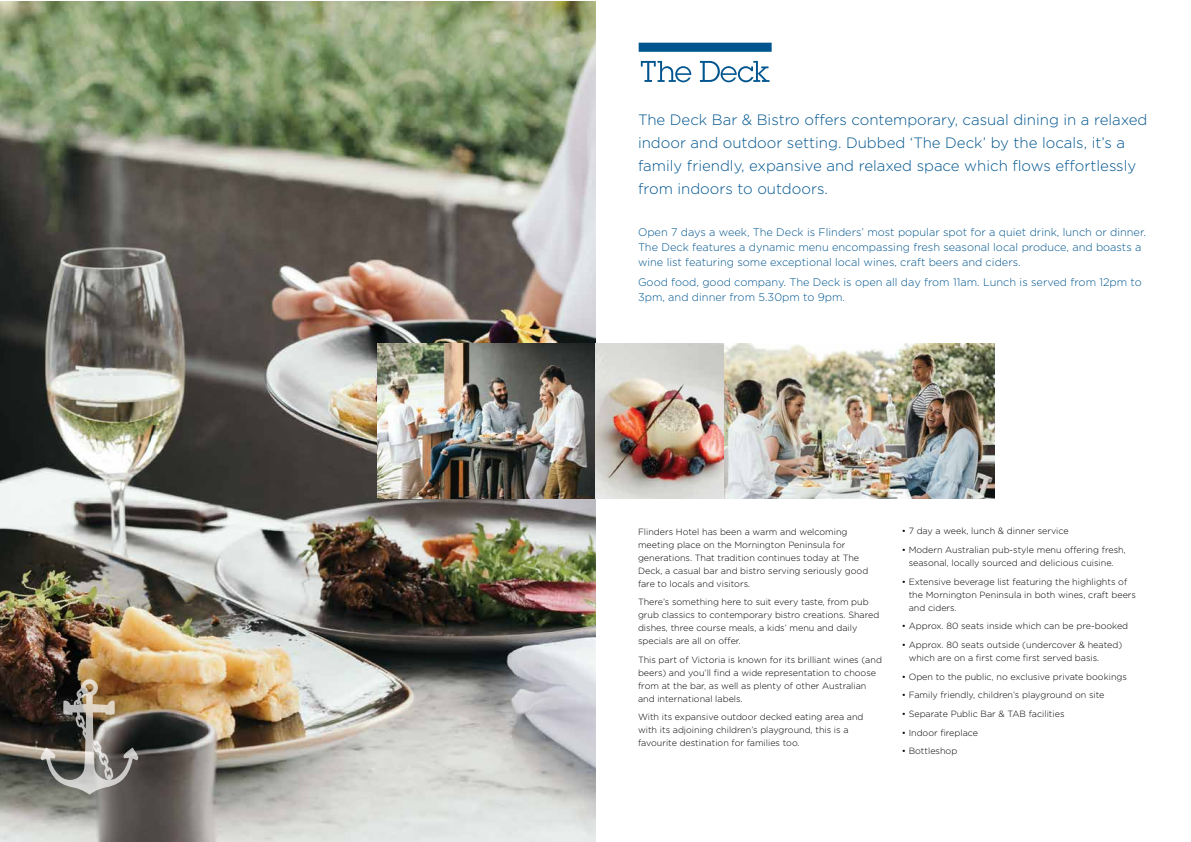
<style>
.page{position:relative;width:1191px;height:842px;background:#fff}
.page>*{position:absolute;margin:0;border:0;box-sizing:border-box;transform-origin:0 0}
.t1{font:300 15px/23px "Gotham";color:#00558f}
.t2{font:300 11px/15px "Gotham";color:#00558f}
.t3{font:300 9px/13px "Gotham";color:#000}
</style>
<div class="page">
<img style="left:595px;top:344px;width:399px;height:154px">
<img style="left:0;top:2px;width:595px;height:840px">
<svg style="left:638px;top:43px;width:133px;height:39px"></svg>
<img style="left:40px;top:679px;width:99px;height:116px">
<h1 class="t1" style="left:638px;top:108px;width:511px">The Deck Bar &amp; Bistro offers contemporary, casual dining in a relaxed indoor and outdoor setting. Dubbed ‘The Deck’ by the locals, it’s a family friendly, expansive and relaxed space which flows effortlessly from indoors to outdoors.</h1>
<p class="t2" style="left:638px;top:224px;width:509px">Open 7 days a week, The Deck is Flinders’ most popular spot for a quiet drink, lunch or dinner.<br>The Deck features a dynamic menu encompassing fresh seasonal local produce, and boasts a wine list featuring some exceptional local wines, craft beers and ciders.</p>
<p class="t2" style="left:638px;top:275px;width:505px">Good food, good company. The Deck is open all day from 11am. Lunch is served from 12pm to<br>3pm, and dinner from 5.30pm to 9pm.</p>
<p class="t3" style="left:638px;top:525px;width:232px">Flinders Hotel has been a warm and welcoming meeting place on the Mornington Peninsula for generations. That tradition continues today at The Deck, a casual bar and bistro serving seriously good fare to locals and visitors.</p>
<p class="t3" style="left:638px;top:595px;width:243px">There’s something here to suit every taste, from pub grub classics to contemporary bistro creations. Shared dishes, three course meals, a kids’ menu and daily specials are all on offer.</p>
<p class="t3" style="left:638px;top:653px;width:245px">This part of Victoria is known for its brilliant wines (and beers) and you’ll find a wide representation to choose from at the bar, as well as plenty of other Australian and international labels.</p>
<p class="t3" style="left:638px;top:710px;width:227px">With its expansive outdoor decked eating area and with its adjoining children’s playground, this is a favourite destination for families too.</p>
<p class="t3" style="left:901px;top:524px;width:168px">• 7 day a week, lunch &amp; dinner service</p>
<p class="t3" style="left:901px;top:543px;width:225px;text-align:center">• Modern Australian pub-style menu offering fresh, seasonal, locally sourced and delicious cuisine.</p>
<p class="t3" style="left:908px;top:575px;width:229px;text-indent:-7px">• Extensive beverage list featuring the highlights of the Mornington Peninsula in both wines, craft beers and ciders.</p>
<p class="t3" style="left:901px;top:619px;width:228px">• Approx. 80 seats inside which can be pre-booked</p>
<p class="t3" style="left:908px;top:638px;width:215px;text-indent:-7px">• Approx. 80 seats outside (undercover &amp; heated) which are on a first come first served basis.</p>
<p class="t3" style="left:901px;top:670px;width:227px">• Open to the public, no exclusive private bookings</p>
<p class="t3" style="left:901px;top:688px;width:204px">• Family friendly, children’s playground on site</p>
<p class="t3" style="left:901px;top:707px;width:164px">• Separate Public Bar &amp; TAB facilities</p>
<p class="t3" style="left:901px;top:726px;width:78px">• Indoor fireplace</p>
<p class="t3" style="left:901px;top:744px;width:57px">• Bottleshop</p>
</div>
